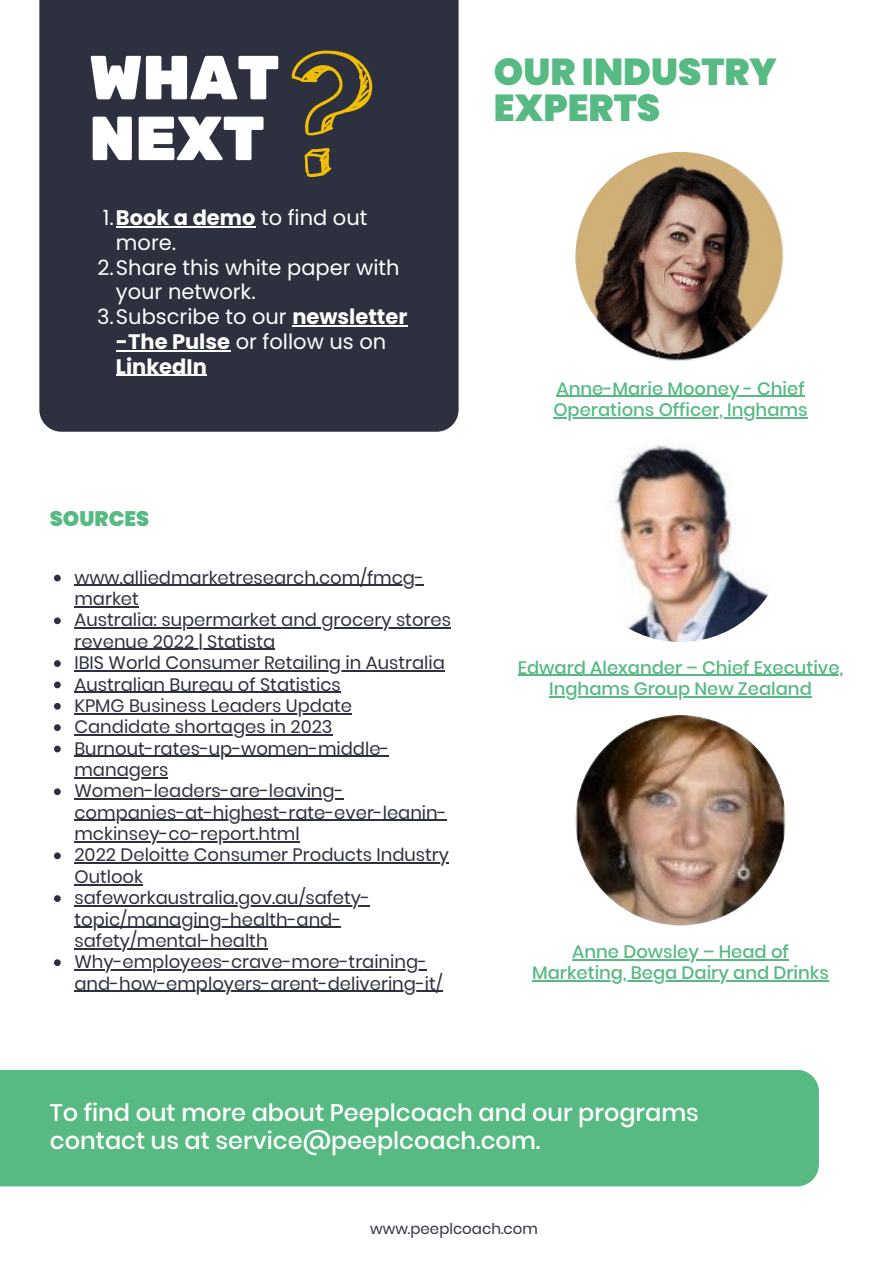
<style>
.page{position:relative;width:893px;height:1264px;background:#fff}
.page>*{position:absolute;margin:0;border:0;box-sizing:border-box;transform-origin:0 0}
.t1{font:900 62.1px "Rubik";color:#fff}
.t2{font:900 37.5px "Poppins";color:#57ba82}
.t3{font:500 24px/28px "Poppins";color:#fff}
.t4{font:21px/24.8px "Poppins";color:#fff}
.t5{font:900 21px "Poppins";color:#57ba82}
.t6{font:18px/21.3px "Poppins";color:#2d313f}
.t7{font:500 18px/21.3px "Poppins";color:#57ba82;text-align:center}
.t8{font:15px "Poppins";color:#2d313f}
.s1{font-weight:700}
</style>
<div class="page">
<div style="left:0;top:1070px;width:818px;height:116px;background:#57ba82"></div>
<div style="left:39px;top:0;width:419px;height:432px;background:#2d313f"></div>
<svg style="left:304px;top:148px;width:27px;height:29px"></svg>
<svg style="left:291px;top:50px;width:82px;height:85px;background:#585032"></svg>
<img style="left:575px;top:152px;width:210px;height:210px;border-radius:50%">
<svg style="left:54px;top:574px;width:7px;height:7px"></svg>
<hr style="left:74px;top:585px;width:350px;height:1px;background:#2d313f">
<hr style="left:74px;top:606px;width:65px;height:1px;background:#2d313f">
<svg style="left:54px;top:617px;width:7px;height:7px"></svg>
<hr style="left:74px;top:627px;width:377px;height:1px;background:#2d313f">
<hr style="left:74px;top:649px;width:201px;height:1px;background:#2d313f">
<svg style="left:54px;top:660px;width:7px;height:7px"></svg>
<hr style="left:74px;top:670px;width:371px;height:1px;background:#2d313f">
<svg style="left:54px;top:681px;width:7px;height:7px"></svg>
<hr style="left:74px;top:691px;width:267px;height:1px;background:#2d313f">
<svg style="left:54px;top:703px;width:7px;height:6px"></svg>
<hr style="left:74px;top:713px;width:278px;height:1px;background:#2d313f">
<svg style="left:54px;top:724px;width:7px;height:7px"></svg>
<hr style="left:74px;top:734px;width:258px;height:1px;background:#2d313f">
<svg style="left:54px;top:745px;width:7px;height:7px"></svg>
<hr style="left:74px;top:755px;width:315px;height:2px;background:#2d313f">
<hr style="left:74px;top:777px;width:94px;height:1px;background:#2d313f">
<svg style="left:54px;top:788px;width:7px;height:7px"></svg>
<hr style="left:74px;top:798px;width:269px;height:1px;background:#2d313f">
<hr style="left:74px;top:819px;width:372px;height:2px;background:#2d313f">
<hr style="left:74px;top:841px;width:225px;height:1px;background:#2d313f">
<svg style="left:54px;top:852px;width:7px;height:7px"></svg>
<hr style="left:74px;top:862px;width:375px;height:1px;background:#2d313f">
<hr style="left:74px;top:884px;width:69px;height:1px;background:#2d313f">
<svg style="left:54px;top:895px;width:7px;height:7px"></svg>
<hr style="left:74px;top:905px;width:296px;height:1px;background:#2d313f">
<hr style="left:74px;top:926px;width:267px;height:1px;background:#2d313f">
<hr style="left:74px;top:948px;width:193px;height:1px;background:#2d313f">
<svg style="left:54px;top:959px;width:7px;height:7px"></svg>
<hr style="left:74px;top:969px;width:353px;height:1px;background:#2d313f">
<hr style="left:74px;top:990px;width:368px;height:1px;background:#2d313f">
<hr style="left:116px;top:226px;width:139px;height:1px;background:#fff">
<hr style="left:292px;top:325px;width:115px;height:1px;background:#fff">
<hr style="left:116px;top:350px;width:114px;height:1px;background:#fff">
<hr style="left:116px;top:375px;width:91px;height:1px;background:#fff">
<img style="left:575px;top:715px;width:210px;height:210px;border-radius:50%">
<img style="left:575px;top:432px;width:210px;height:210px;border-radius:50%">
<hr style="left:518px;top:674px;width:325px;height:1px;background:#57ba82">
<hr style="left:549px;top:696px;width:262px;height:1px;background:#57ba82">
<hr style="left:556px;top:396px;width:248px;height:1px;background:#57ba82">
<hr style="left:553px;top:417px;width:254px;height:1px;background:#57ba82">
<hr style="left:572px;top:959px;width:216px;height:1px;background:#57ba82">
<hr style="left:532px;top:980px;width:296px;height:1px;background:#57ba82">
<p class="t1" style="left:89px;top:41px;width:191px">WHAT</p>
<p class="t1" style="left:89px;top:102px;width:177px">NEXT</p>
<p class="t4" style="left:116px;top:205px;width:253px;text-indent:-13px">1.<span class="s1">Book a demo</span> to find out more.</p>
<p class="t4" style="left:116px;top:255px;width:285px;text-indent:-19px">2.Share this white paper with your network.</p>
<p class="t4" style="left:116px;top:304px;width:293px;text-indent:-19px">3.Subscribe to our <span class="s1">newsletter -The Pulse</span> or follow us on<br><span class="s1">LinkedIn</span></p>
<p class="t5" style="left:50px;top:504px;width:101px">SOURCES</p>
<p class="t6" style="left:74px;top:566px;width:351px">www.alliedmarketresearch.com/fmcg&shy;market</p>
<p class="t6" style="left:74px;top:609px;width:378px">Australia: supermarket and grocery stores revenue 2022 | Statista</p>
<p class="t6" style="left:74px;top:652px;width:372px">IBIS World Consumer Retailing in Australia</p>
<p class="t6" style="left:74px;top:673px;width:268px">Australian Bureau of Statistics</p>
<p class="t6" style="left:74px;top:695px;width:279px">KPMG Business Leaders Update</p>
<p class="t6" style="left:74px;top:716px;width:259px">Candidate shortages in 2023</p>
<p class="t6" style="left:74px;top:737px;width:316px">Burnout-rates-up-women-middle&shy;managers</p>
<p class="t6" style="left:74px;top:780px;width:374px">Women-leaders-are-leaving&shy;companies-at-highest-rate-ever-leanin&shy;mckinsey-co-report.html</p>
<p class="t6" style="left:74px;top:844px;width:376px">2022 Deloitte Consumer Products Industry<br>Outlook</p>
<p class="t6" style="left:74px;top:887px;width:297px">safeworkaustralia.gov.au/safety&shy;topic/managing-health-and&shy;safety/mental-health</p>
<p class="t6" style="left:74px;top:951px;width:369px">Why-employees-crave-more-training&shy;and-how-employers-arent-delivering-it/</p>
<p class="t2" style="left:494px;top:45px;width:284px">OUR INDUSTRY</p>
<p class="t2" style="left:494px;top:81px;width:168px">EXPERTS</p>
<p class="t7" style="left:553px;top:377px;width:256px;text-align:left">Anne-Marie Mooney - Chief<br>Operations Officer, Inghams</p>
<p class="t7" style="left:518px;top:656px;width:327px">Edward Alexander – Chief Executive,<br>Inghams Group New Zealand</p>
<p class="t7" style="left:532px;top:941px;width:298px">Anne Dowsley – Head of<br>Marketing, Bega Dairy and Drinks</p>
<p class="t3" style="left:50px;top:1098px;width:650px">To find out more about Peeplcoach and our programs contact us at service@peeplcoach.com.</p>
<p class="t8" style="left:370px;top:1218px;width:169px">www.peeplcoach.com</p>
</div>
